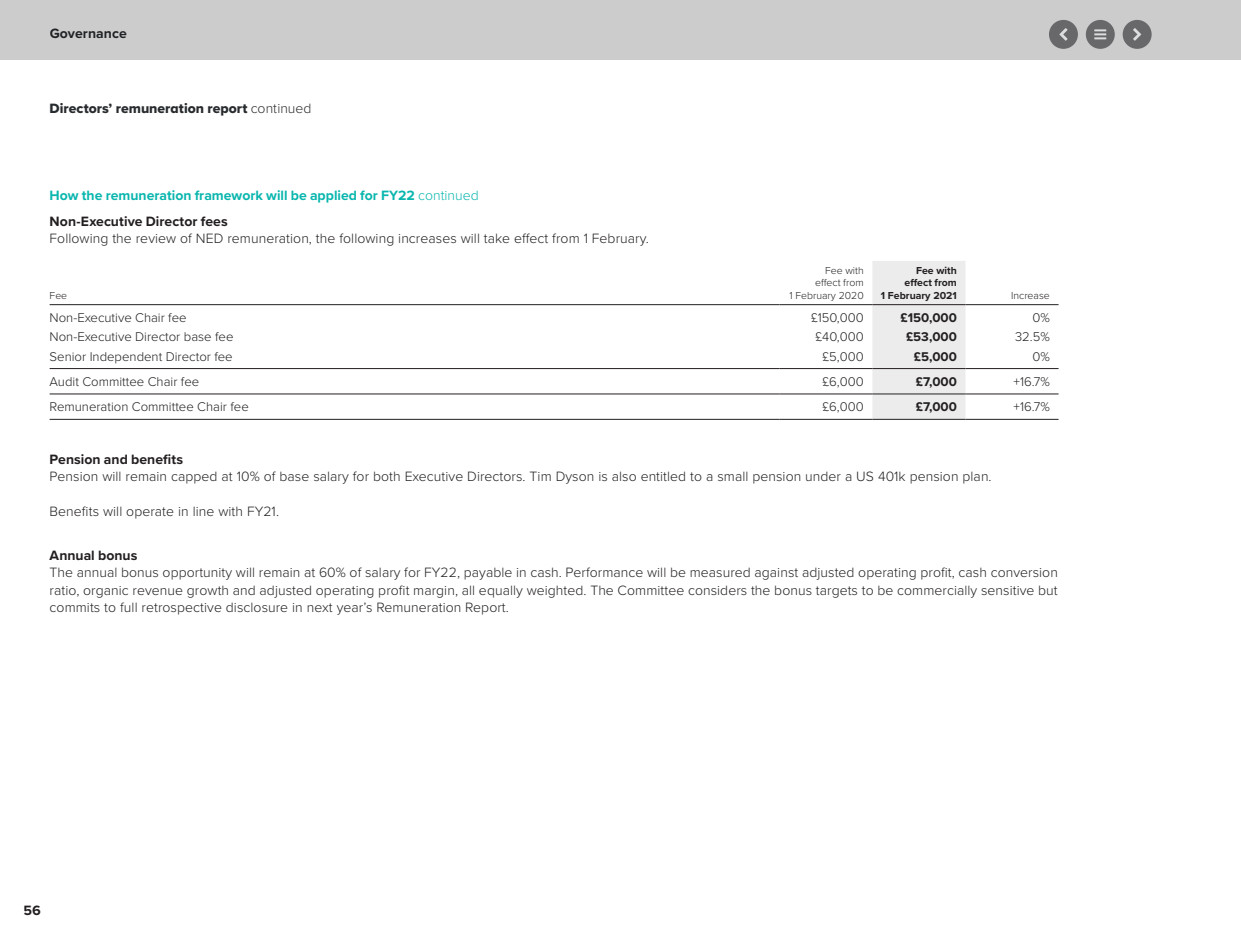
<style>
.page{position:relative;width:1241px;height:943px;background:#fff}
.page>*{position:absolute;margin:0;border:0;box-sizing:border-box;transform-origin:0 0}
.t1{font:300 14px/17.5px "Proxima Nova";letter-spacing:.005em;color:#231f20;text-align:justify}
.t2{font:700 14px/26.2px "Proxima Nova";color:#09b6ae}
.t3{font:14px "Proxima Nova Extrabld";color:#292c2f}
.t4{font:700 14px "Proxima Nova";letter-spacing:.005em;color:#231f20}
.t5{font:700 14px "Proxima Nova";letter-spacing:.005em;color:#292c2f}
.t6{font:300 13.12px "Proxima Nova";color:#231f20}
.t7{font:700 13.12px "Proxima Nova";color:#231f20}
.t8{font:300 10.5px/12.2px "Proxima Nova";color:#231f20;text-align:right}
.t9{font:700 10.5px/12.2px "Proxima Nova";color:#231f20;text-align:right}
.s1{font-family:"Proxima Nova";font-weight:300}
.s2{font-weight:300}
.s3{color:#231f20}
</style>
<div class="page">
<div style="left:0;top:0;width:1240px;height:60px;background:#cdcccd"></div>
<div style="left:872px;top:261px;width:93px;height:158px;background:#ececed"></div>
<hr style="left:50px;top:393px;width:729px;height:1px;background:#231f20">
<hr style="left:779px;top:393px;width:93px;height:1px;background:#231f20">
<hr style="left:872px;top:393px;width:93px;height:1px;background:#231f20">
<hr style="left:965px;top:393px;width:93px;height:1px;background:#231f20">
<hr style="left:50px;top:304px;width:729px;height:1px;background:#231f20">
<hr style="left:779px;top:304px;width:93px;height:1px;background:#231f20">
<hr style="left:872px;top:304px;width:93px;height:1px;background:#231f20">
<hr style="left:965px;top:304px;width:93px;height:1px;background:#231f20">
<hr style="left:50px;top:368px;width:729px;height:1px;background:#231f20">
<hr style="left:779px;top:368px;width:93px;height:1px;background:#231f20">
<hr style="left:872px;top:368px;width:93px;height:1px;background:#231f20">
<hr style="left:965px;top:368px;width:93px;height:1px;background:#231f20">
<hr style="left:50px;top:419px;width:729px;height:1px;background:#231f20">
<hr style="left:779px;top:419px;width:93px;height:1px;background:#231f20">
<hr style="left:872px;top:419px;width:93px;height:1px;background:#231f20">
<hr style="left:965px;top:419px;width:93px;height:1px;background:#231f20">
<div style="left:1122px;top:20px;width:29px;height:29px;background:#68676a;border-radius:50%"></div>
<div style="left:1085px;top:20px;width:29px;height:29px;background:#68676a;border-radius:50%"></div>
<div style="left:1048px;top:20px;width:29px;height:29px;background:#68676a;border-radius:50%"></div>
<svg style="left:1094px;top:29px;width:12px;height:10px"></svg>
<svg style="left:1133px;top:28px;width:7px;height:13px"></svg>
<svg style="left:1059px;top:28px;width:8px;height:13px"></svg>
<p class="t5" style="left:50px;top:23px;width:79px">Governance</p>
<p class="t3" style="left:50px;top:98px;width:263px">Directors’ remuneration report <span class="s1">continued</span></p>
<p class="t2" style="left:50px;top:181px;width:430px">How the remuneration framework will be applied for FY22 <span class="s2">continued<br></span><span class="s3">Non-Executive Director fees</span></p>
<p class="t1" style="left:50px;top:229px;width:600px">Following the review of NED remuneration, the following increases will take effect from 1 February.</p>
<p class="t8" style="left:50px;top:288px;width:19px">Fee</p>
<p class="t8" style="left:789px;top:264px;width:76px">Fee with<br>effect from<br>1 February 2020</p>
<p class="t9" style="left:880px;top:264px;width:77px">Fee with<br>effect from<br>1 February 2021</p>
<p class="t8" style="left:1010px;top:288px;width:40px">Increase</p>
<p class="t6" style="left:50px;top:308px;width:138px">Non-Executive Chair fee</p>
<p class="t6" style="left:811px;top:308px;width:54px">£150,000</p>
<p class="t7" style="left:900px;top:308px;width:58px">£150,000</p>
<p class="t6" style="left:1032px;top:308px;width:19px">0%</p>
<p class="t6" style="left:50px;top:327px;width:185px">Non-Executive Director base fee</p>
<p class="t6" style="left:815px;top:327px;width:50px">£40,000</p>
<p class="t7" style="left:905px;top:327px;width:52px">£53,000</p>
<p class="t6" style="left:1014px;top:327px;width:36px">32.5%</p>
<p class="t6" style="left:50px;top:346px;width:185px">Senior Independent Director fee</p>
<p class="t6" style="left:822px;top:346px;width:43px">£5,000</p>
<p class="t7" style="left:913px;top:346px;width:44px">£5,000</p>
<p class="t6" style="left:1032px;top:346px;width:19px">0%</p>
<p class="t6" style="left:50px;top:372px;width:151px">Audit Committee Chair fee</p>
<p class="t6" style="left:822px;top:372px;width:43px">£6,000</p>
<p class="t7" style="left:915px;top:372px;width:42px">£7,000</p>
<p class="t6" style="left:1013px;top:372px;width:38px">+16.7%</p>
<p class="t6" style="left:50px;top:397px;width:201px">Remuneration Committee Chair fee</p>
<p class="t6" style="left:822px;top:397px;width:43px">£6,000</p>
<p class="t7" style="left:915px;top:397px;width:42px">£7,000</p>
<p class="t6" style="left:1013px;top:397px;width:38px">+16.7%</p>
<p class="t4" style="left:50px;top:448px;width:135px">Pension and benefits</p>
<p class="t1" style="left:50px;top:467px;width:943px">Pension will remain capped at 10% of base salary for both Executive Directors. Tim Dyson is also entitled to a small pension under a US 401k pension plan.</p>
<p class="t1" style="left:50px;top:502px;width:231px">Benefits will operate in line with FY21.</p>
<p class="t4" style="left:50px;top:544px;width:89px">Annual bonus</p>
<p class="t1" style="left:50px;top:563px;width:1009px">The annual bonus opportunity will remain at 60% of salary for FY22, payable in cash. Performance will be measured against adjusted operating profit, cash conversion ratio, organic revenue growth and adjusted operating profit margin, all equally weighted. The Committee considers the bonus targets to be commercially sensitive but commits to full retrospective disclosure in next year’s Remuneration Report.</p>
<p class="t4" style="left:24px;top:900px;width:19px">56</p>
</div>
